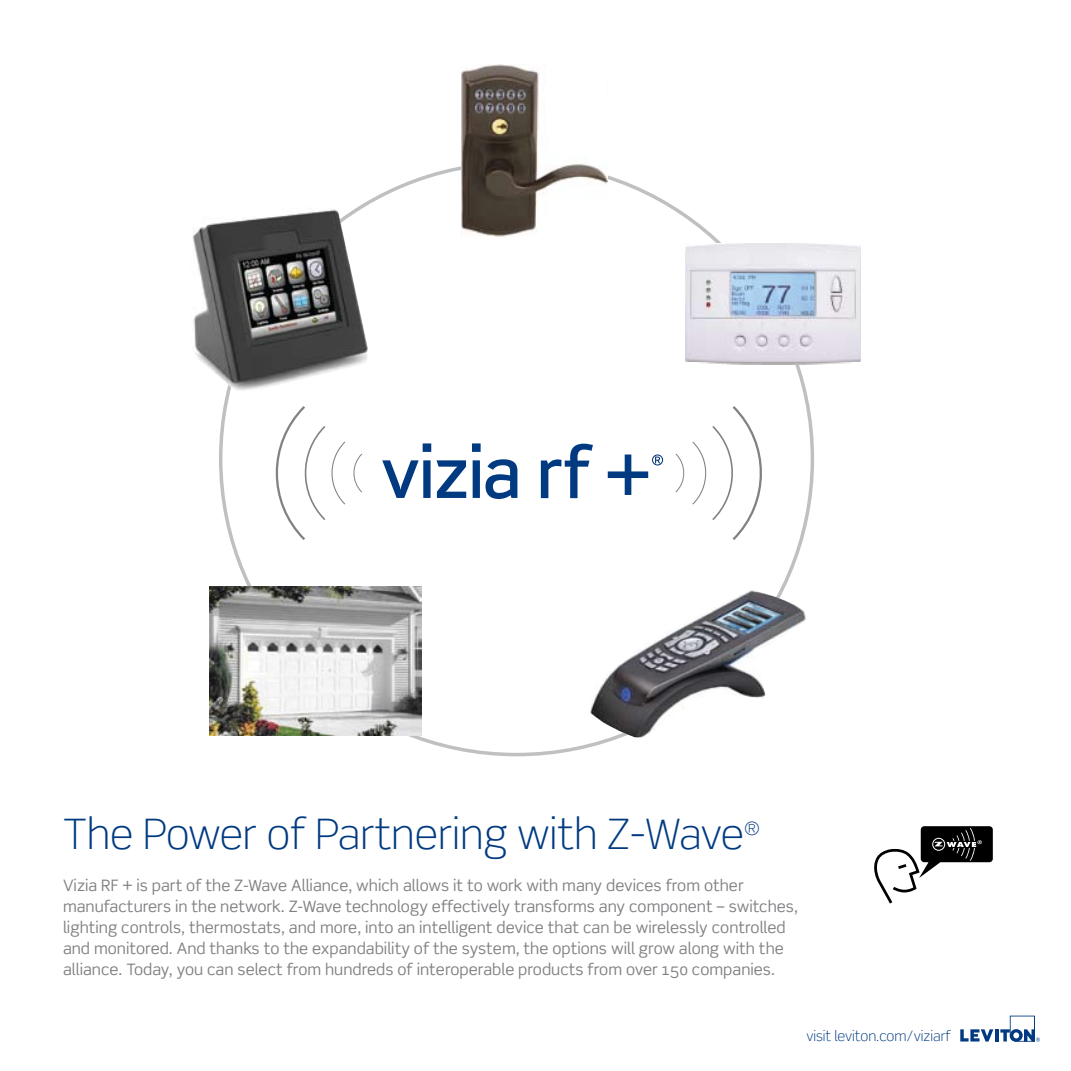
<style>
.page{position:relative;width:1071px;height:1071px;background:#fff}
.page>*{position:absolute;margin:0;border:0;box-sizing:border-box;transform-origin:0 0}
.t1{font:300 42px "Scene";color:#013a81}
.t2{font:300 18.38px "Scene";color:#013a81}
.t3{font:15.75px/21px "Scene";color:#807f83}
.t4{font:300 14.17px "Scene";color:#013a81}
</style>
<div class="page">
<svg style="left:382px;top:443px;width:49px;height:55px"></svg>
<svg style="left:437px;top:460px;width:29px;height:38px"></svg>
<svg style="left:472px;top:443px;width:45px;height:56px"></svg>
<svg style="left:541px;top:444px;width:52px;height:54px"></svg>
<svg style="left:608px;top:454px;width:55px;height:41px"></svg>
<svg style="left:275px;top:406px;width:87px;height:134px"></svg>
<svg style="left:675px;top:406px;width:87px;height:134px"></svg>
<img style="left:686px;top:244px;width:175px;height:121px">
<img style="left:209px;top:586px;width:213px;height:149px">
<img style="left:590px;top:590px;width:216px;height:148px">
<img style="left:461px;top:64px;width:146px;height:173px">
<img style="left:192px;top:207px;width:176px;height:185px">
<svg style="left:874px;top:826px;width:119px;height:78px"></svg>
<svg style="left:960px;top:1016px;width:80px;height:26px"></svg>
<h1 class="t1" style="left:63px;top:809px;width:683px">The Power of Partnering with Z-Wave</h1>
<p class="t2" style="left:744px;top:818px;width:17px">®</p>
<p class="t3" style="left:63px;top:875px;width:736px">Vizia RF + is part of the Z-Wave Alliance, which allows it to work with many devices from other manufacturers in the network. Z-Wave technology effectively transforms any component – switches, lighting controls, thermostats, and more, into an intelligent device that can be wirelessly controlled and monitored. And thanks to the expandability of the system, the options will grow along with the alliance. Today, you can select from hundreds of interoperable products from over 150 companies.</p>
<p class="t4" style="left:806px;top:1028px;width:146px">visit leviton.com/viziarf</p>
</div>
